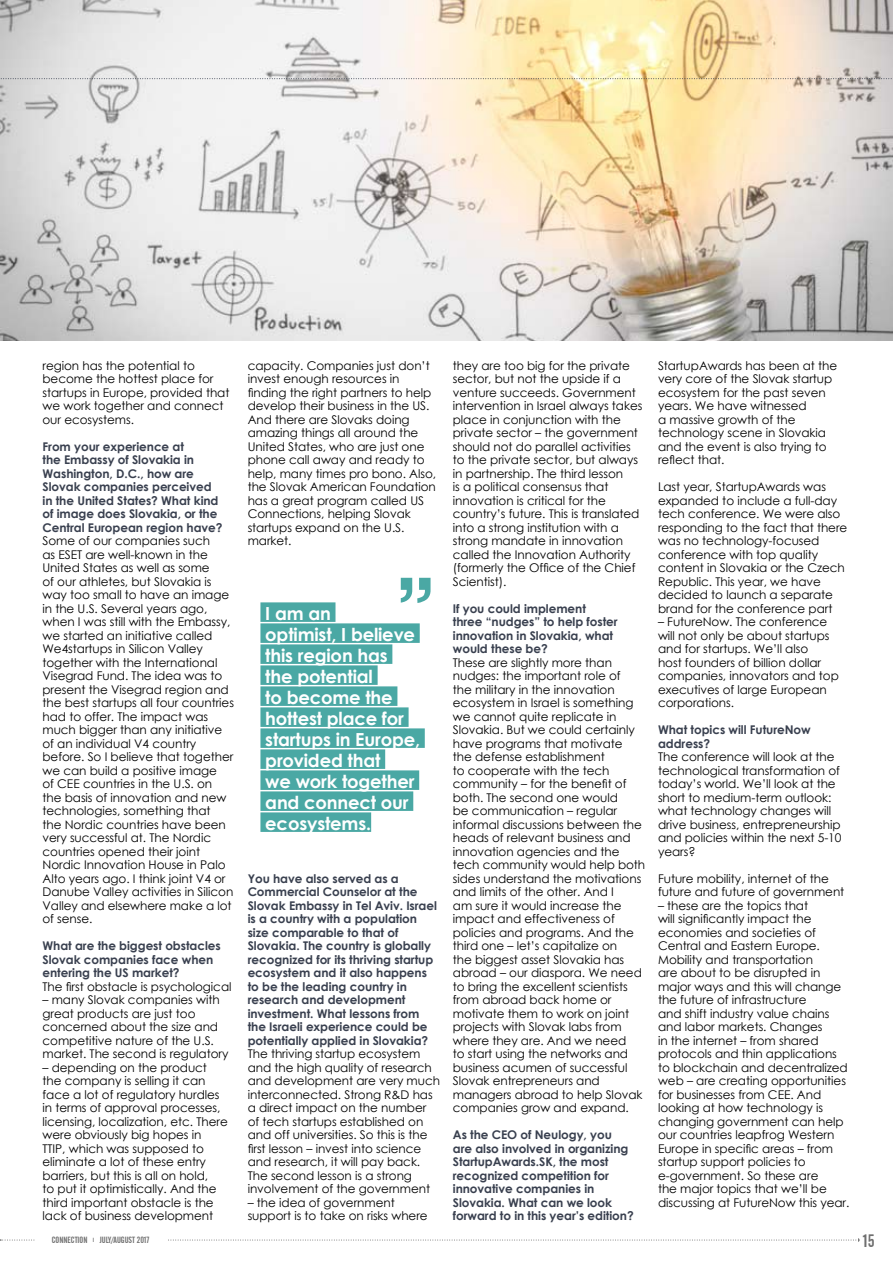
<style>
.page{position:relative;width:893px;height:1263px;background:#fff}
.page>*{position:absolute;margin:0;border:0;box-sizing:border-box;transform-origin:0 0}
.t1{font:700 18px/21px "Century Gothic";letter-spacing:-.01em;color:#fff}
.t2{font:18px "Alternate Gothic No 2 BT";color:#6f6f6f}
.t3{font:12px/13.5px "Century Gothic";letter-spacing:-.005em;color:#000}
.t4{font:700 12px/13.5px "Century Gothic";letter-spacing:-.005em;color:#39404f}
.t5{font:9px "Alternate Gothic No 2 BT";color:#6f6f6f}
</style>
<div class="page">
<svg style="left:0;top:1238px;width:860px;height:4px"></svg>
<div style="left:35px;top:1235px;width:131px;height:9px;background:#fff"></div>
<img style="left:0;top:0;width:893px;height:340px">
<svg style="left:0;top:78px;width:893px;height:1px"></svg>
<svg style="left:401px;top:578px;width:30px;height:25px"></svg>
<div style="left:260px;top:602px;width:75px;height:20px;background:#4aa8a4"></div>
<div style="left:260px;top:623px;width:160px;height:20px;background:#4aa8a4"></div>
<div style="left:260px;top:644px;width:132px;height:20px;background:#4aa8a4"></div>
<div style="left:260px;top:665px;width:118px;height:20px;background:#4aa8a4"></div>
<div style="left:260px;top:686px;width:137px;height:20px;background:#4aa8a4"></div>
<div style="left:260px;top:707px;width:149px;height:20px;background:#4aa8a4"></div>
<div style="left:260px;top:728px;width:165px;height:20px;background:#4aa8a4"></div>
<div style="left:260px;top:749px;width:125px;height:20px;background:#4aa8a4"></div>
<div style="left:260px;top:770px;width:159px;height:20px;background:#4aa8a4"></div>
<div style="left:260px;top:791px;width:153px;height:20px;background:#4aa8a4"></div>
<div style="left:260px;top:812px;width:111px;height:20px;background:#4aa8a4"></div>
<p class="t3" style="left:43px;top:358px;width:188px">region has the potential to become the hottest place for startups in Europe, provided that we work together and connect our ecosystems.</p>
<p class="t4" style="left:43px;top:439px;width:181px">From your experience at<br>the Embassy of Slovakia in<br>Washington, D.C., how are<br>Slovak companies perceived in the United States? What kind of image does Slovakia, or the<br>Central European region have?</p>
<p class="t3" style="left:43px;top:534px;width:193px">Some of our companies such<br>as ESET are well-known in the<br>United States as well as some<br>of our athletes, but Slovakia is way too small to have an image in the U.S. Several years ago, when I was still with the Embassy, we started an initiative called<br>We4startups in Silicon Valley together with the International<br>Visegrad Fund. The idea was to present the Visegrad region and the best startups all four countries had to offer. The impact was much bigger than any initiative of an individual V4 country before. So I believe that together we can build a positive image<br>of CEE countries in the U.S. on the basis of innovation and new technologies, something that<br>the Nordic countries have been very successful at. The Nordic countries opened their joint<br>Nordic Innovation House in Palo<br>Alto years ago. I think joint V4 or<br>Danube Valley activities in Silicon<br>Valley and elsewhere make a lot of sense.</p>
<p class="t4" style="left:43px;top:939px;width:180px">What are the biggest obstacles<br>Slovak companies face when entering the US market?</p>
<p class="t3" style="left:43px;top:979px;width:191px">The first obstacle is psychological</p>
<p class="t3" style="left:43px;top:993px;width:187px">– many Slovak companies with great products are just too concerned about the size and competitive nature of the U.S. market. The second is regulatory</p>
<p class="t3" style="left:43px;top:1060px;width:187px">– depending on the product the company is selling it can face a lot of regulatory hurdles in terms of approval processes, licensing, localization, etc. There were obviously big hopes in<br>TTIP, which was supposed to eliminate a lot of these entry barriers, but this is all on hold,<br>to put it optimistically. And the third important obstacle is the lack of business development</p>
<p class="t5" style="left:52px;top:1235px;width:5px">CONN</p>
<p class="t5" style="left:68px;top:1235px;width:14px">ECTION</p>
<p class="t5" style="left:93px;top:1235px;width:58px"><sup>I</sup> JULY/AUGUST 2017</p>
<p class="t3" style="left:248px;top:358px;width:190px">capacity. Companies just don’t invest enough resources in finding the right partners to help develop their business in the US.<br>And there are Slovaks doing amazing things all around the<br>United States, who are just one phone call away and ready to help, many times pro bono. Also, the Slovak American Foundation has a great program called US<br>Connections, helping Slovak startups expand on the U.S. market.</p>
<h1 class="t1" style="left:265px;top:602px;width:156px">I am an<br>optimist, I believe this region has<br>the potential<br>to become the hottest place for startups in Europe, provided that<br>we work together and connect our ecosystems.</h1>
<p class="t4" style="left:248px;top:871px;width:191px">You have also served as a<br>Commercial Counselor at the<br>Slovak Embassy in Tel Aviv. Israel is a country with a population size comparable to that of<br>Slovakia. The country is globally recognized for its thriving startup ecosystem and it also happens to be the leading country in research and development investment. What lessons from the Israeli experience could be potentially applied in Slovakia?</p>
<p class="t3" style="left:248px;top:1047px;width:194px">The thriving startup ecosystem and the high quality of research and development are very much interconnected. Strong R&amp;D has a direct impact on the number of tech startups established on and off universities. So this is the first lesson – invest into science and research, it will pay back.<br>The second lesson is a strong involvement of the government</p>
<p class="t3" style="left:248px;top:1195px;width:181px">– the idea of government support is to take on risks where</p>
<p class="t3" style="left:453px;top:358px;width:191px">they are too big for the private sector, but not the upside if a venture succeeds. Government intervention in Israel always takes place in conjunction with the private sector – the government should not do parallel activities to the private sector, but always in partnership. The third lesson<br>is a political consensus that innovation is critical for the country’s future. This is translated into a strong institution with a strong mandate in innovation called the Innovation Authority (formerly the Office of the Chief<br>Scientist).</p>
<p class="t4" style="left:453px;top:601px;width:166px">If you could implement three “nudges” to help foster innovation in Slovakia, what would these be?</p>
<p class="t3" style="left:453px;top:655px;width:194px">These are slightly more than nudges: the important role of<br>the military in the innovation ecosystem in Israel is something we cannot quite replicate in<br>Slovakia. But we could certainly have programs that motivate<br>the defense establishment<br>to cooperate with the tech community – for the benefit of both. The second one would<br>be communication – regular informal discussions between the heads of relevant business and innovation agencies and the tech community would help both sides understand the motivations and limits of the other. And I<br>am sure it would increase the impact and effectiveness of policies and programs. And the third one – let’s capitalize on<br>the biggest asset Slovakia has abroad – our diaspora. We need to bring the excellent scientists from abroad back home or motivate them to work on joint projects with Slovak labs from where they are. And we need<br>to start using the networks and business acumen of successful<br>Slovak entrepreneurs and managers abroad to help Slovak companies grow and expand.</p>
<p class="t4" style="left:453px;top:1128px;width:182px">As the CEO of Neulogy, you are also involved in organizing<br>StartupAwards.SK, the most recognized competition for innovative companies in<br>Slovakia. What can we look forward to in this year’s edition?</p>
<p class="t3" style="left:658px;top:358px;width:181px">StartupAwards has been at the very core of the Slovak startup ecosystem for the past seven years. We have witnessed<br>a massive growth of the technology scene in Slovakia and the event is also trying to reflect that.</p>
<p class="t3" style="left:658px;top:480px;width:191px">Last year, StartupAwards was expanded to include a full-day tech conference. We were also responding to the fact that there was no technology-focused conference with top quality content in Slovakia or the Czech<br>Republic. This year, we have decided to launch a separate brand for the conference part</p>
<p class="t3" style="left:658px;top:615px;width:182px">– FutureNow. The conference will not only be about startups and for startups. We’ll also<br>host founders of billion dollar companies, innovators and top executives of large European corporations.</p>
<p class="t4" style="left:658px;top:723px;width:154px">What topics will FutureNow address?</p>
<p class="t3" style="left:658px;top:750px;width:185px">The conference will look at the technological transformation of today’s world. We’ll look at the short to medium-term outlook: what technology changes will drive business, entrepreneurship and policies within the next 5-10 years?</p>
<p class="t3" style="left:658px;top:871px;width:188px">Future mobility, internet of the future and future of government</p>
<p class="t3" style="left:658px;top:898px;width:193px">– these are the topics that<br>will significantly impact the economies and societies of<br>Central and Eastern Europe.<br>Mobility and transportation<br>are about to be disrupted in major ways and this will change the future of infrastructure<br>and shift industry value chains and labor markets. Changes<br>in the internet – from shared protocols and thin applications to blockchain and decentralized web – are creating opportunities for businesses from CEE. And looking at how technology is changing government can help our countries leapfrog Western<br>Europe in specific areas – from startup support policies to e-government. So these are<br>the major topics that we’ll be discussing at FutureNow this year.</p>
<h1 class="t2" style="left:863px;top:1231px;width:13px">15</h1>
</div>
